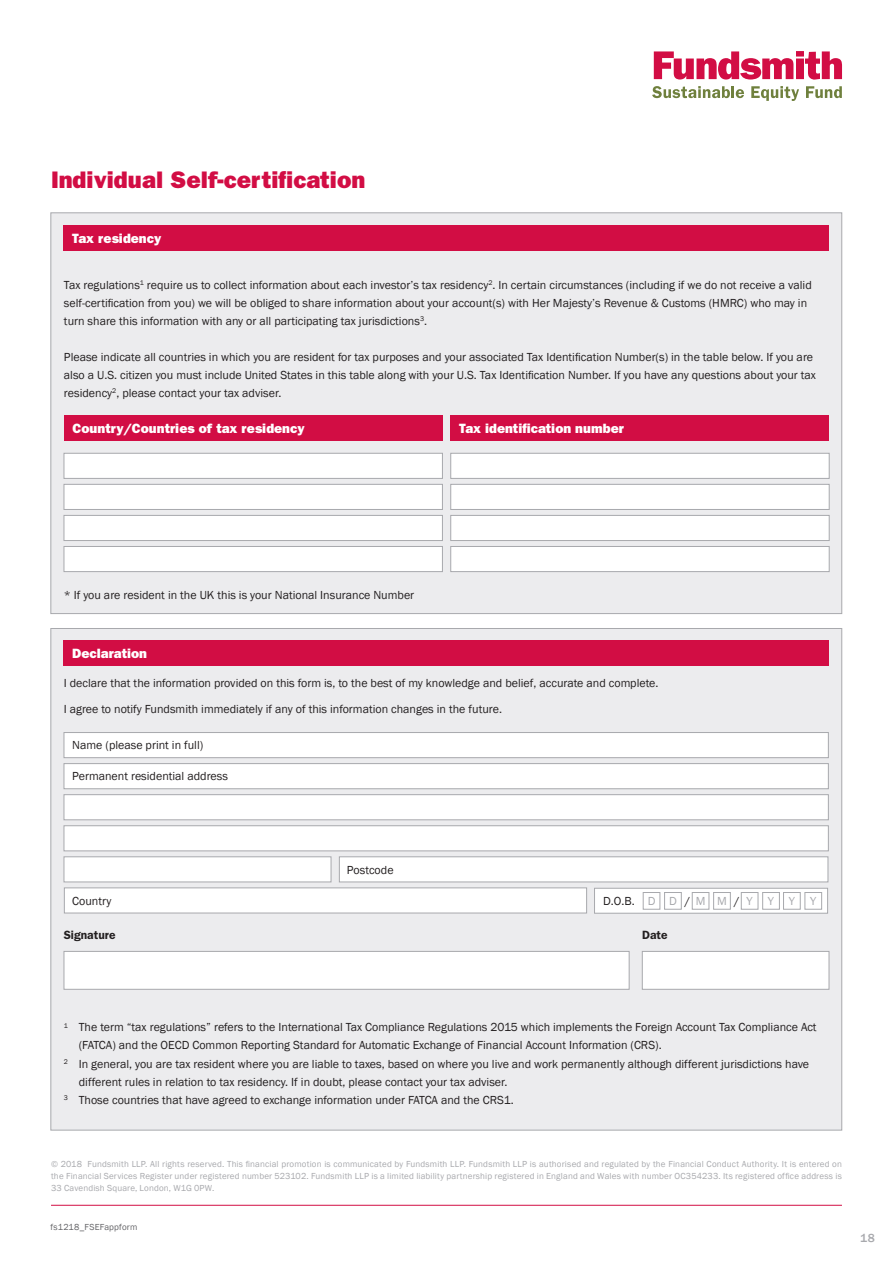
<style>
.page{position:relative;width:893px;height:1263px;background:#fff}
.page>*{position:absolute;margin:0;border:0;box-sizing:border-box;transform-origin:0 0}
.t1{font:800 24px "Franklin Gothic";color:#d20d44}
.t2{font:800 13.5px "Franklin Gothic";color:#fff}
.t3{font:12px/18px "Franklin Gothic";color:#231f20}
.t4{font:600 12px "Franklin Gothic";color:#231f20}
.t5{font:12px "Franklin Gothic";color:#a8a9ad}
.t6{font:500 12px "Franklin Gothic";color:#a8a9ad}
.t7{font:9px/12px "Franklin Gothic";letter-spacing:.015em;color:#a8a9ad;text-align:justify}
.note{font:9px "Franklin Gothic";letter-spacing:.02em;color:#636366}
</style>
<div class="page">
<svg style="left:652px;top:86px;width:92px;height:12px"></svg>
<svg style="left:751px;top:86px;width:48px;height:15px"></svg>
<svg style="left:806px;top:86px;width:36px;height:12px"></svg>
<svg style="left:654px;top:51px;width:188px;height:29px"></svg>
<div style="left:51px;top:213px;width:791px;height:401px;background:#ececee;border:1px solid #a8a9ad"></div>
<div style="left:64px;top:226px;width:765px;height:25px;background:#d20d44"></div>
<div style="left:51px;top:628px;width:791px;height:502px;background:#ececee;border:1px solid #a8a9ad"></div>
<div style="left:64px;top:640px;width:765px;height:26px;background:#d20d44"></div>
<div style="left:64px;top:415px;width:378px;height:25px;background:#d20d44"></div>
<div style="left:451px;top:415px;width:378px;height:25px;background:#d20d44"></div>
<div style="left:64px;top:453px;width:379px;height:26px;background:#fff;border:1px solid #a8a9ad"></div>
<div style="left:64px;top:732px;width:764px;height:26px;background:#fff;border:1px solid #a8a9ad"></div>
<div style="left:64px;top:515px;width:379px;height:26px;background:#fff;border:1px solid #a8a9ad"></div>
<div style="left:64px;top:794px;width:764px;height:26px;background:#fff;border:1px solid #a8a9ad"></div>
<div style="left:64px;top:484px;width:379px;height:26px;background:#fff;border:1px solid #a8a9ad"></div>
<div style="left:64px;top:763px;width:764px;height:26px;background:#fff;border:1px solid #a8a9ad"></div>
<div style="left:64px;top:546px;width:379px;height:26px;background:#fff;border:1px solid #a8a9ad"></div>
<div style="left:64px;top:857px;width:267px;height:25px;background:#fff;border:1px solid #a8a9ad"></div>
<div style="left:64px;top:825px;width:764px;height:26px;background:#fff;border:1px solid #a8a9ad"></div>
<div style="left:451px;top:453px;width:378px;height:26px;background:#fff;border:1px solid #a8a9ad"></div>
<div style="left:451px;top:515px;width:378px;height:26px;background:#fff;border:1px solid #a8a9ad"></div>
<div style="left:451px;top:484px;width:378px;height:26px;background:#fff;border:1px solid #a8a9ad"></div>
<div style="left:451px;top:546px;width:378px;height:26px;background:#fff;border:1px solid #a8a9ad"></div>
<div style="left:339px;top:857px;width:489px;height:25px;background:#fff;border:1px solid #a8a9ad"></div>
<div style="left:64px;top:888px;width:523px;height:25px;background:#fff;border:1px solid #a8a9ad"></div>
<div style="left:64px;top:951px;width:565px;height:38px;background:#fff;border:1px solid #a8a9ad"></div>
<div style="left:642px;top:951px;width:187px;height:38px;background:#fff;border:1px solid #a8a9ad"></div>
<hr style="left:51px;top:1205px;width:791px;height:1px;background:#d20d44">
<div style="left:594px;top:888px;width:234px;height:25px;background:#fff"></div>
<div style="left:594px;top:888px;width:234px;height:25px;border:1px solid #a8a9ad"></div>
<div style="left:741px;top:892px;width:17px;height:17px;border:1px solid #a8a9ad"></div>
<div style="left:762px;top:892px;width:18px;height:17px;border:1px solid #a8a9ad"></div>
<div style="left:692px;top:892px;width:17px;height:17px;border:1px solid #a8a9ad"></div>
<div style="left:713px;top:892px;width:17px;height:17px;border:1px solid #a8a9ad"></div>
<div style="left:643px;top:892px;width:17px;height:17px;border:1px solid #a8a9ad"></div>
<div style="left:664px;top:892px;width:17px;height:17px;border:1px solid #a8a9ad"></div>
<div style="left:783px;top:892px;width:17px;height:17px;border:1px solid #a8a9ad"></div>
<div style="left:805px;top:892px;width:17px;height:17px;border:1px solid #a8a9ad"></div>
<p class="t1" style="left:51px;top:166px;width:316px">Individual Self-certification</p>
<p class="t2" style="left:72px;top:231px;width:91px">Tax residency</p>
<p class="t3" style="left:64px;top:277px;width:749px">Tax regulations<sup>1</sup> require us to collect information about each investor’s tax residency<sup>2</sup>. In certain circumstances (including if we do not receive a valid self-certification from you) we will be obliged to share information about your account(s) with Her Majesty’s Revenue &amp; Customs (HMRC) who may in turn share this information with any or all participating tax jurisdictions<sup>3</sup>.</p>
<p class="t3" style="left:64px;top:349px;width:754px">Please indicate all countries in which you are resident for tax purposes and your associated Tax Identification Number(s) in the table below. If you are also a U.S. citizen you must include United States in this table along with your U.S. Tax Identification Number. If you have any questions about your tax residency<sup>2</sup>, please contact your tax adviser.</p>
<p class="t2" style="left:72px;top:420px;width:234px">Country/Countries of tax residency</p>
<p class="t2" style="left:459px;top:420px;width:166px">Tax identification number</p>
<p class="t3" style="left:64px;top:586px;width:352px">* If you are resident in the UK this is your National Insurance Number</p>
<p class="t2" style="left:72px;top:645px;width:76px">Declaration</p>
<p class="t3" style="left:64px;top:674px;width:596px">I declare that the information provided on this form is, to the best of my knowledge and belief, accurate and complete.</p>
<p class="t3" style="left:64px;top:700px;width:440px">I agree to notify Fundsmith immediately if any of this information changes in the future.</p>
<p class="t3" style="left:72px;top:736px;width:133px">Name (please print in full)</p>
<p class="t3" style="left:72px;top:768px;width:157px">Permanent residential address</p>
<p class="t3" style="left:72px;top:892px;width:41px">Country</p>
<p class="t3" style="left:347px;top:861px;width:48px">Postcode</p>
<p class="t3" style="left:603px;top:892px;width:33px">D.O.B.</p>
<p class="t5" style="left:648px;top:894px;width:9px">D</p>
<p class="t5" style="left:669px;top:894px;width:9px">D</p>
<p class="t3" style="left:685px;top:892px;width:7px">/</p>
<p class="t5" style="left:696px;top:894px;width:11px">M</p>
<p class="t5" style="left:717px;top:894px;width:11px">M</p>
<p class="t3" style="left:734px;top:892px;width:7px">/</p>
<p class="t5" style="left:747px;top:894px;width:8px">Y</p>
<p class="t5" style="left:768px;top:894px;width:8px">Y</p>
<p class="t5" style="left:789px;top:894px;width:8px">Y</p>
<p class="t5" style="left:810px;top:894px;width:8px">Y</p>
<p class="t4" style="left:64px;top:927px;width:53px">Signature</p>
<p class="t4" style="left:642px;top:927px;width:27px">Date</p>
<p class="t3" style="left:79px;top:1019px;width:739px;text-indent:-15px"><sup>1</sup> The term “tax regulations” refers to the International Tax Compliance Regulations 2015 which implements the Foreign Account Tax Compliance Act (FATCA) and the OECD Common Reporting Standard for Automatic Exchange of Financial Account Information (CRS).</p>
<p class="t3" style="left:79px;top:1055px;width:732px;text-indent:-15px"><sup>2</sup> In general, you are tax resident where you are liable to taxes, based on where you live and work permanently although different jurisdictions have different rules in relation to tax residency. If in doubt, please contact your tax adviser.</p>
<p class="t3" style="left:64px;top:1091px;width:452px"><sup>3</sup> Those countries that have agreed to exchange information under FATCA and the CRS1.</p>
<p class="t7" style="left:51px;top:1158px;width:792px">© 2018 Fundsmith LLP. All rights reserved. This financial promotion is communicated by Fundsmith LLP. Fundsmith LLP is authorised and regulated by the Financial Conduct Authority. It is entered on the Financial Services Register under registered number 523102. Fundsmith LLP is a limited liability partnership registered in England and Wales with number OC354233. Its registered office address is 33 Cavendish Square, London, W1G 0PW.</p>
<p class="note" style="left:51px;top:1221px;width:88px">fs1218_FSEFappform</p>
<p class="t6" style="left:860px;top:1230px;width:16px">18</p>
</div>
